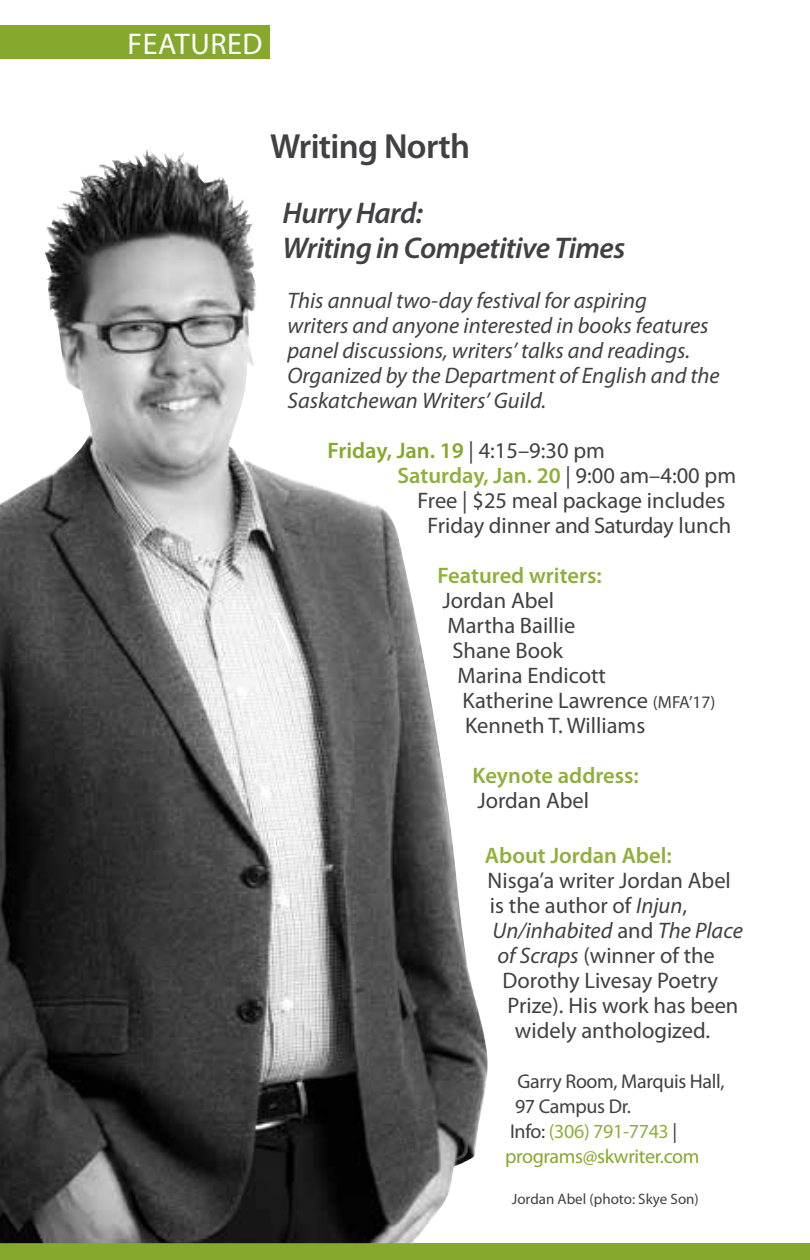
<style>
.page{position:relative;width:810px;height:1260px;background:#fff}
.page>*{position:absolute;margin:0;border:0;box-sizing:border-box;transform-origin:0 0}
.t1{font:600 35px "Myriad Pro";letter-spacing:-.02em;color:#414042}
.t2{font:italic 600 30px/35px "Myriad Pro";letter-spacing:-.02em;color:#414042}
.t3{font:30px "Myriad Pro";letter-spacing:.02em;color:#fff}
.t4{font:22.5px "Myriad Pro";color:#414042}
.t5{font:italic 22.5px/25px "Myriad Pro";color:#414042}
.t6{font:600 22.5px "Myriad Pro";color:#90af3d}
.t7{font:600 22.5px "Myriad Pro";color:#85a82d}
.t8{font:20px "Myriad Pro";letter-spacing:-.015em;color:#414042}
.t9{font:20px "Myriad Pro";letter-spacing:-.015em;color:#85a82d}
.t10{font:20px "Myriad Pro";letter-spacing:-.015em;color:#90af3d}
.t11{font:15px "Myriad Pro";color:#414042}
.s1{font-weight:400;color:#414042}
.s2{font-size:17.5px}
.s3{font-style:italic}
.s4{font-style:normal}
.s5{color:#414042}
</style>
<div class="page">
<div style="left:0;top:1243px;width:810px;height:17px;background:#85a82d"></div>
<div style="left:0;top:26px;width:270px;height:33px;background:#85a82d"></div>
<img style="left:0;top:149px;width:488px;height:1094px">
<h2 class="t3" style="left:128px;top:27px;width:136px">FEATURED</h2>
<h1 class="t1" style="left:270px;top:127px;width:202px">Writing North</h1>
<h2 class="t2" style="left:282px;top:195px;width:344px">Hurry Hard:<br>Writing in Competitive Times</h2>
<p class="t5" style="left:288px;top:289px;width:434px">This annual two-day festival for aspiring<br>writers and anyone interested in books features panel discussions, writers’ talks and readings.<br>Organized by the Department of English and the Saskatchewan Writers’ Guild.</p>
<p class="t7" style="left:328px;top:438px;width:279px">Friday, Jan. 19 <span class="s1">| 4:15–9:30 pm</span></p>
<p class="t6" style="left:398px;top:463px;width:340px">Saturday, Jan. 20 <span class="s1">| 9:00 am–4:00 pm</span></p>
<p class="t4" style="left:418px;top:488px;width:309px">Free | $25 meal package includes</p>
<p class="t4" style="left:427px;top:513px;width:305px">Friday dinner and Saturday lunch</p>
<p class="t6" style="left:437px;top:563px;width:166px">Featured writers:</p>
<p class="t4" style="left:442px;top:588px;width:113px">Jordan Abel</p>
<p class="t4" style="left:447px;top:613px;width:129px">Martha Baillie</p>
<p class="t4" style="left:452px;top:638px;width:112px">Shane Book</p>
<p class="t4" style="left:457px;top:663px;width:150px">Marina Endicott</p>
<p class="t4" style="left:462px;top:688px;width:255px">Katherine Lawrence <span class="s2">(MFA’17)</span></p>
<p class="t4" style="left:465px;top:713px;width:182px">Kenneth T. Williams</p>
<p class="t6" style="left:472px;top:763px;width:168px">Keynote address:</p>
<p class="t4" style="left:477px;top:788px;width:113px">Jordan Abel</p>
<p class="t6" style="left:485px;top:843px;width:188px">About Jordan Abel:</p>
<p class="t4" style="left:487px;top:868px;width:245px">Nisga’a writer Jordan Abel</p>
<p class="t4" style="left:490px;top:893px;width:199px">is the author of <span class="s3">Injun</span>,</p>
<p class="t5" style="left:492px;top:919px;width:252px">Un/inhabited <span class="s4">and</span> The Place</p>
<p class="t4" style="left:497px;top:943px;width:219px"><span class="s3">of Scraps</span> (winner of the</p>
<p class="t4" style="left:502px;top:968px;width:217px">Dorothy Livesay Poetry</p>
<p class="t4" style="left:507px;top:993px;width:233px">Prize). His work has been</p>
<p class="t4" style="left:515px;top:1018px;width:197px">widely anthologized.</p>
<p class="t8" style="left:518px;top:1071px;width:209px">Garry Room, Marquis Hall,</p>
<p class="t8" style="left:515px;top:1096px;width:117px">97 Campus Dr.</p>
<p class="t10" style="left:510px;top:1121px;width:169px"><span class="s5">Info:</span> (306) 791-7743 <span class="s5">|</span></p>
<p class="t9" style="left:505px;top:1146px;width:196px">programs@skwriter.com</p>
<p class="t11" style="left:512px;top:1191px;width:188px">Jordan Abel (photo: Skye Son)</p>
</div>
